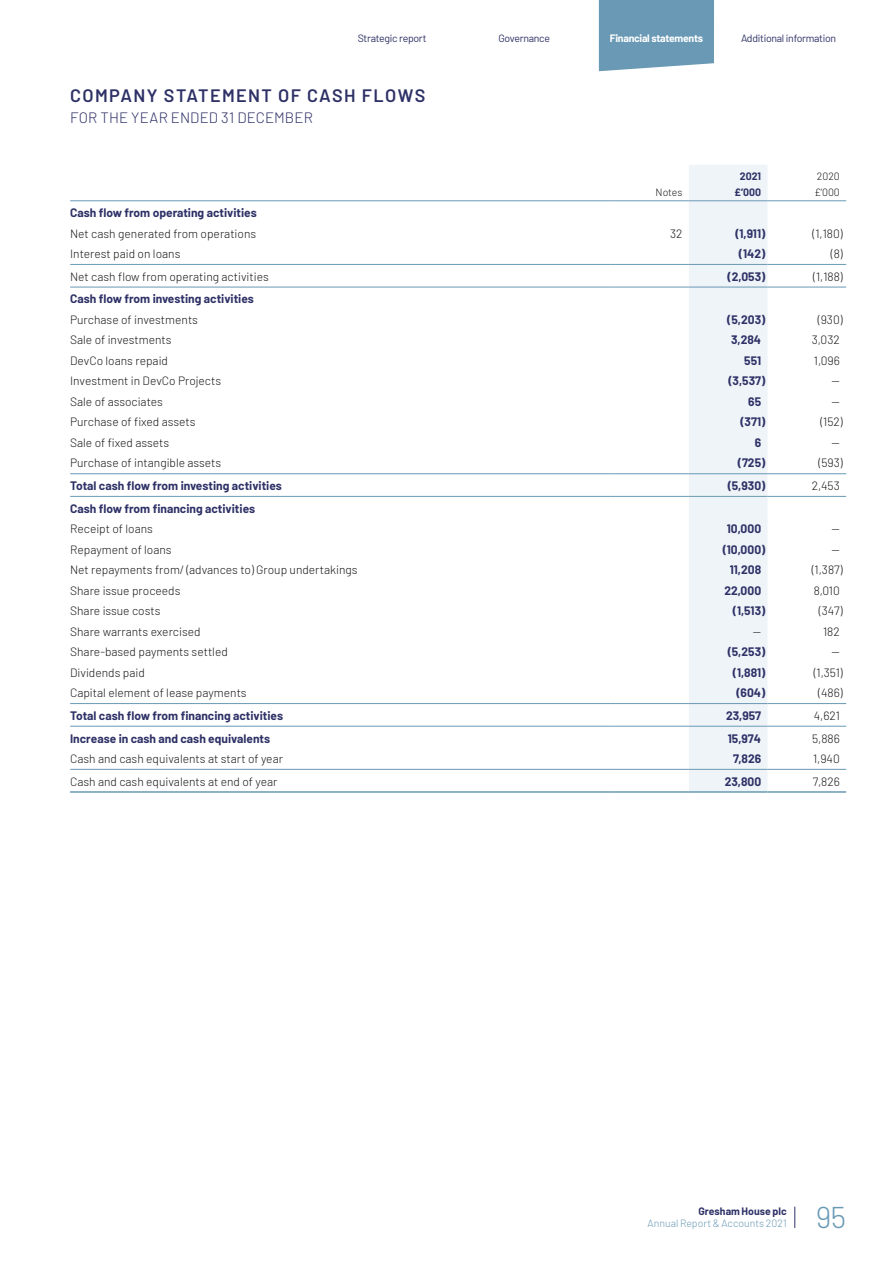
<style>
.page{position:relative;width:893px;height:1263px;background:#fff}
.page>*{position:absolute;margin:0;border:0;box-sizing:border-box;transform-origin:0 0}
.t1{font:300 30px "Barlow";color:#6999b5}
.t2{font:600 18px "Barlow";letter-spacing:.075em;color:#2e3166}
.t3{font:300 15px "Barlow";letter-spacing:.005em;color:#2e3166}
.t4{font:300 12px "Barlow";color:#181716}
.t5{font:700 12px "Barlow";color:#2e3166}
.t6{font:10.5px "Barlow";letter-spacing:-.025em;color:#2e3166}
.t7{font:300 10.5px "Barlow";letter-spacing:.005em;color:#6999b5}
.t8{font:700 10.5px "Barlow";color:#2e3166}
.t9{font:700 10.5px "Barlow";letter-spacing:-.025em;color:#fff}
.t10{font:300 10.5px "Barlow";color:#181716}
</style>
<div class="page">
<div style="left:689px;top:165px;width:78px;height:626px;background:#eff4f8"></div>
<hr style="left:70px;top:264px;width:540px;height:1px;background:#6999b5">
<hr style="left:610px;top:264px;width:79px;height:1px;background:#6999b5">
<hr style="left:689px;top:264px;width:78px;height:1px;background:#6999b5">
<hr style="left:767px;top:264px;width:79px;height:1px;background:#6999b5">
<hr style="left:70px;top:473px;width:540px;height:1px;background:#6999b5">
<hr style="left:610px;top:473px;width:79px;height:1px;background:#6999b5">
<hr style="left:689px;top:473px;width:78px;height:1px;background:#6999b5">
<hr style="left:767px;top:473px;width:79px;height:1px;background:#6999b5">
<hr style="left:70px;top:703px;width:540px;height:1px;background:#6999b5">
<hr style="left:610px;top:703px;width:79px;height:1px;background:#6999b5">
<hr style="left:689px;top:703px;width:78px;height:1px;background:#6999b5">
<hr style="left:767px;top:703px;width:79px;height:1px;background:#6999b5">
<hr style="left:70px;top:791px;width:540px;height:2px;background:#6999b5">
<hr style="left:610px;top:791px;width:79px;height:2px;background:#6999b5">
<hr style="left:689px;top:791px;width:78px;height:2px;background:#6999b5">
<hr style="left:767px;top:791px;width:79px;height:2px;background:#6999b5">
<hr style="left:70px;top:769px;width:540px;height:1px;background:#6999b5">
<hr style="left:610px;top:769px;width:79px;height:1px;background:#6999b5">
<hr style="left:689px;top:769px;width:78px;height:1px;background:#6999b5">
<hr style="left:767px;top:769px;width:79px;height:1px;background:#6999b5">
<hr style="left:70px;top:726px;width:540px;height:1px;background:#6999b5">
<hr style="left:610px;top:726px;width:79px;height:1px;background:#6999b5">
<hr style="left:689px;top:726px;width:78px;height:1px;background:#6999b5">
<hr style="left:767px;top:726px;width:79px;height:1px;background:#6999b5">
<hr style="left:70px;top:496px;width:540px;height:1px;background:#6999b5">
<hr style="left:610px;top:496px;width:79px;height:1px;background:#6999b5">
<hr style="left:689px;top:496px;width:78px;height:1px;background:#6999b5">
<hr style="left:767px;top:496px;width:79px;height:1px;background:#6999b5">
<hr style="left:70px;top:287px;width:540px;height:1px;background:#6999b5">
<hr style="left:610px;top:287px;width:79px;height:1px;background:#6999b5">
<hr style="left:689px;top:287px;width:78px;height:1px;background:#6999b5">
<hr style="left:767px;top:287px;width:79px;height:1px;background:#6999b5">
<hr style="left:70px;top:200px;width:540px;height:1px;background:#6999b5">
<hr style="left:610px;top:200px;width:79px;height:1px;background:#6999b5">
<hr style="left:689px;top:200px;width:78px;height:1px;background:#6999b5">
<hr style="left:767px;top:200px;width:79px;height:1px;background:#6999b5">
<div style="left:599px;top:0;width:115px;height:71px;background:#6999b5"></div>
<svg style="left:794px;top:1206px;width:1px;height:22px"></svg>
<p class="t6" style="left:358px;top:32px;width:70px">Strategic report</p>
<p class="t6" style="left:498px;top:32px;width:53px">Governance</p>
<p class="t9" style="left:610px;top:32px;width:95px">Financial statements</p>
<p class="t6" style="left:741px;top:32px;width:97px">Additional information</p>
<h2 class="t2" style="left:70px;top:84px;width:357px">COMPANY STATEMENT OF CASH FLOWS</h2>
<p class="t3" style="left:70px;top:108px;width:244px">FOR THE YEAR ENDED 31 DECEMBER</p>
<p class="t8" style="left:740px;top:169px;width:23px">2021</p>
<p class="t10" style="left:817px;top:169px;width:24px">2020</p>
<p class="t10" style="left:656px;top:186px;width:28px">Notes</p>
<p class="t8" style="left:735px;top:186px;width:28px">£’000</p>
<p class="t10" style="left:814px;top:186px;width:27px">£’000</p>
<p class="t5" style="left:70px;top:205px;width:188px">Cash flow from operating activities</p>
<p class="t4" style="left:70px;top:226px;width:188px">Net cash generated from operations</p>
<p class="t4" style="left:670px;top:226px;width:14px">32</p>
<p class="t5" style="left:735px;top:226px;width:31px">(1,911)</p>
<p class="t4" style="left:813px;top:226px;width:32px">(1,180)</p>
<p class="t4" style="left:70px;top:246px;width:112px">Interest paid on loans</p>
<p class="t5" style="left:739px;top:246px;width:28px">(142)</p>
<p class="t4" style="left:831px;top:246px;width:13px">(8)</p>
<p class="t4" style="left:70px;top:269px;width:200px">Net cash flow from operating activities</p>
<p class="t5" style="left:728px;top:269px;width:39px">(2,053)</p>
<p class="t4" style="left:813px;top:269px;width:31px">(1,188)</p>
<p class="t5" style="left:70px;top:292px;width:185px">Cash flow from investing activities</p>
<p class="t4" style="left:70px;top:312px;width:129px">Purchase of investments</p>
<p class="t5" style="left:727px;top:312px;width:40px">(5,203)</p>
<p class="t4" style="left:818px;top:312px;width:26px">(930)</p>
<p class="t4" style="left:70px;top:333px;width:103px">Sale of investments</p>
<p class="t5" style="left:731px;top:333px;width:32px">3,284</p>
<p class="t4" style="left:812px;top:333px;width:30px">3,032</p>
<p class="t4" style="left:70px;top:353px;width:99px">DevCo loans repaid</p>
<p class="t5" style="left:744px;top:353px;width:18px">551</p>
<p class="t4" style="left:814px;top:353px;width:27px">1,096</p>
<p class="t4" style="left:70px;top:374px;width:153px">Investment in DevCo Projects</p>
<p class="t5" style="left:728px;top:374px;width:38px">(3,537)</p>
<p class="t4" style="left:831px;top:374px;width:10px">—</p>
<p class="t4" style="left:70px;top:394px;width:94px">Sale of associates</p>
<p class="t5" style="left:748px;top:394px;width:14px">65</p>
<p class="t4" style="left:831px;top:394px;width:10px">—</p>
<p class="t4" style="left:70px;top:415px;width:127px">Purchase of fixed assets</p>
<p class="t5" style="left:740px;top:415px;width:26px">(371)</p>
<p class="t4" style="left:820px;top:415px;width:24px">(152)</p>
<p class="t4" style="left:70px;top:435px;width:100px">Sale of fixed assets</p>
<p class="t5" style="left:755px;top:435px;width:8px">6</p>
<p class="t4" style="left:831px;top:435px;width:10px">—</p>
<p class="t4" style="left:70px;top:456px;width:153px">Purchase of intangible assets</p>
<p class="t5" style="left:738px;top:456px;width:29px">(725)</p>
<p class="t4" style="left:818px;top:456px;width:26px">(593)</p>
<p class="t5" style="left:70px;top:478px;width:213px">Total cash flow from investing activities</p>
<p class="t5" style="left:728px;top:478px;width:39px">(5,930)</p>
<p class="t4" style="left:812px;top:478px;width:30px">2,453</p>
<p class="t5" style="left:70px;top:501px;width:187px">Cash flow from financing activities</p>
<p class="t4" style="left:70px;top:521px;width:84px">Receipt of loans</p>
<p class="t5" style="left:727px;top:521px;width:36px">10,000</p>
<p class="t4" style="left:831px;top:521px;width:10px">—</p>
<p class="t4" style="left:70px;top:542px;width:103px">Repayment of loans</p>
<p class="t5" style="left:723px;top:542px;width:44px">(10,000)</p>
<p class="t4" style="left:831px;top:542px;width:10px">—</p>
<p class="t4" style="left:70px;top:562px;width:289px">Net repayments from/ (advances to) Group undertakings</p>
<p class="t5" style="left:730px;top:562px;width:33px">11,208</p>
<p class="t4" style="left:812px;top:562px;width:32px">(1,387)</p>
<p class="t4" style="left:70px;top:583px;width:112px">Share issue proceeds</p>
<p class="t5" style="left:724px;top:583px;width:38px">22,000</p>
<p class="t4" style="left:814px;top:583px;width:28px">8,010</p>
<p class="t4" style="left:70px;top:603px;width:92px">Share issue costs</p>
<p class="t5" style="left:733px;top:603px;width:34px">(1,513)</p>
<p class="t4" style="left:819px;top:603px;width:25px">(347)</p>
<p class="t4" style="left:70px;top:624px;width:132px">Share warrants exercised</p>
<p class="t4" style="left:753px;top:624px;width:10px">—</p>
<p class="t4" style="left:823px;top:624px;width:18px">182</p>
<p class="t4" style="left:70px;top:644px;width:159px">Share-based payments settled</p>
<p class="t5" style="left:728px;top:644px;width:39px">(5,253)</p>
<p class="t4" style="left:831px;top:644px;width:10px">—</p>
<p class="t4" style="left:70px;top:665px;width:76px">Dividends paid</p>
<p class="t5" style="left:733px;top:665px;width:34px">(1,881)</p>
<p class="t4" style="left:814px;top:665px;width:30px">(1,351)</p>
<p class="t4" style="left:70px;top:685px;width:178px">Capital element of lease payments</p>
<p class="t5" style="left:736px;top:685px;width:30px">(604)</p>
<p class="t4" style="left:818px;top:685px;width:26px">(486)</p>
<p class="t5" style="left:70px;top:708px;width:215px">Total cash flow from financing activities</p>
<p class="t5" style="left:726px;top:708px;width:37px">23,957</p>
<p class="t4" style="left:814px;top:708px;width:28px">4,621</p>
<p class="t5" style="left:70px;top:731px;width:202px">Increase in cash and cash equivalents</p>
<p class="t5" style="left:728px;top:731px;width:35px">15,974</p>
<p class="t4" style="left:812px;top:731px;width:29px">5,886</p>
<p class="t4" style="left:70px;top:751px;width:214px">Cash and cash equivalents at start of year</p>
<p class="t5" style="left:733px;top:751px;width:29px">7,826</p>
<p class="t4" style="left:813px;top:751px;width:28px">1,940</p>
<p class="t4" style="left:70px;top:774px;width:209px">Cash and cash equivalents at end of year</p>
<p class="t5" style="left:725px;top:774px;width:38px">23,800</p>
<p class="t4" style="left:813px;top:774px;width:28px">7,826</p>
<p class="t8" style="left:698px;top:1205px;width:90px">Gresham House plc</p>
<p class="t7" style="left:647px;top:1217px;width:141px">Annual Report &amp; Accounts 2021</p>
<h1 class="t1" style="left:816px;top:1198px;width:32px">95</h1>
</div>
